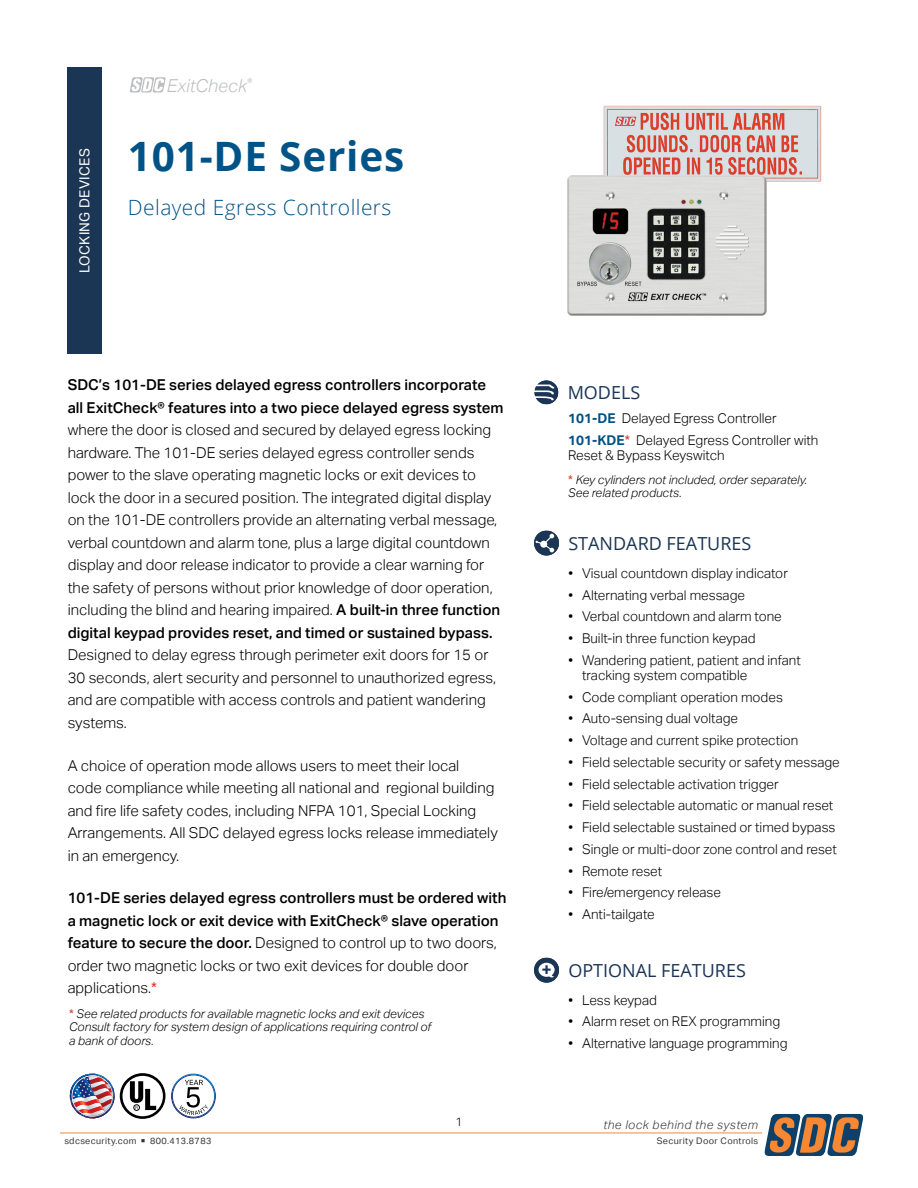
<style>
.page{position:relative;width:918px;height:1188px;background:#fff}
.page>*{position:absolute;margin:0;border:0;box-sizing:border-box;transform-origin:0 0}
.t1{font:700 40.5px "Open Sans";letter-spacing:.02em;color:#005387}
.t2{font:300 21px "Open Sans";letter-spacing:.02em;color:#005387}
.t3{font:18px "Open Sans";color:#1b3555}
.t4{font:italic 300 17.85px "Aktiv Grotesk";color:#bcbec0}
.t5{font:300 15px/22.5px "Aktiv Grotesk";color:#000}
.t6{font:500 15px/22.5px "Aktiv Grotesk";color:#000}
.t7{font:13.8px "Aktiv Grotesk";letter-spacing:.02em;color:#fff}
.t8{font:300 13.5px/21.8px "Aktiv Grotesk";color:#000}
.t9{font:italic 300 12px/13.5px "Aktiv Grotesk";color:#000}
.t10{font:italic 300 12px "Aktiv Grotesk";letter-spacing:.04em;color:#343433}
.t11{font:300 12px "Aktiv Grotesk";color:#000}
.t12{font:9px "Aktiv Grotesk";letter-spacing:.04em;color:#343433}
.s1{font-weight:500}
.s2{font-weight:300}
.s3{font-weight:400;color:#dc3425}
.s4{font-weight:400;font-style:normal;color:#dc3425}
.s5{font-weight:700;color:#005387}
.s6{font-size:6.75px}
</style>
<div class="page">
<hr style="left:60px;top:1133px;width:702px;height:1px;background:#f58833">
<svg style="left:764px;top:1114px;width:99px;height:42px"></svg>
<div style="left:68px;top:68px;width:34px;height:286px;background:#1b3555"></div>
<svg style="left:130px;top:77px;width:36px;height:15px"></svg>
<img style="left:70px;top:1073px;width:146px;height:46px">
<svg style="left:535px;top:380px;width:23px;height:24px"></svg>
<svg style="left:534px;top:385px;width:20px;height:15px"></svg>
<div style="left:534px;top:531px;width:25px;height:25px;background:#1b3555;border-radius:12px"></div>
<svg style="left:536px;top:534px;width:18px;height:18px"></svg>
<div style="left:534px;top:958px;width:25px;height:25px;background:#1b3555;border-radius:12px"></div>
<svg style="left:539px;top:963px;width:16px;height:15px"></svg>
<img style="left:567px;top:105px;width:255px;height:211px">
<p class="t7" style="left:77px;top:273px;width:126px;rotate:-90deg">LOCKING DEVICES</p>
<p class="t4" style="left:167px;top:76px;width:87px">ExitCheck<sup>®</sup></p>
<h1 class="t1" style="left:128px;top:128px;width:278px">101-DE Series</h1>
<h2 class="t2" style="left:128px;top:193px;width:265px">Delayed Egress Controllers</h2>
<p class="t6" style="left:68px;top:374px;width:437px">SDC’s 101-DE series delayed egress controllers incorporate all ExitCheck® features into a two piece delayed egress system</p>
<p class="t5" style="left:68px;top:419px;width:434px">where the door is closed and secured by delayed egress locking hardware. The 101-DE series delayed egress controller sends power to the slave operating magnetic locks or exit devices to lock the door in a secured position. The integrated digital display on the 101-DE controllers provide an alternating verbal message, verbal countdown and alarm tone, plus a large digital countdown display and door release indicator to provide a clear warning for the safety of persons without prior knowledge of door operation, including the blind and hearing impaired. <span class="s1">A built-in three function digital keypad provides reset, and timed or sustained bypass.</span></p>
<p class="t5" style="left:68px;top:644px;width:430px">Designed to delay egress through perimeter exit doors for 15 or 30 seconds, alert security and personnel to unauthorized egress, and are compatible with access controls and patient wandering systems.</p>
<p class="t5" style="left:68px;top:754px;width:432px">A choice of operation mode allows users to meet their local<br>code compliance while meeting all national and regional building and fire life safety codes, including NFPA 101, Special Locking Arrangements. All SDC delayed egress locks release immediately in an emergency.</p>
<p class="t6" style="left:68px;top:887px;width:440px">101-DE series delayed egress controllers must be ordered with a magnetic lock or exit device with ExitCheck® slave operation feature to secure the door. <span class="s2">Designed to control up to two doors, order two magnetic locks or two exit devices for double door applications.</span><span class="s3">*</span></p>
<p class="t9" style="left:69px;top:1007px;width:364px"><span class="s4">*</span> See related products for available magnetic locks and exit devices<br>Consult factory for system design of applications requiring control of a bank of doors.</p>
<p class="t3" style="left:568px;top:381px;width:74px">MODELS</p>
<p class="t8" style="left:568px;top:407px;width:252px"><span class="s5">101-DE</span> Delayed Egress Controller<br><span class="s5">101-KDE</span><span class="s3">*</span> Delayed Egress Controller with</p>
<p class="t8" style="left:568px;top:444px;width:158px">Reset &amp; Bypass Keyswitch</p>
<p class="t9" style="left:568px;top:473px;width:240px"><span class="s4">*</span> Key cylinders not included, order separately.<br>See related products.</p>
<p class="t3" style="left:568px;top:531px;width:185px">STANDARD FEATURES</p>
<p class="t8" style="left:569px;top:562px;width:221px">• Visual countdown display indicator</p>
<p class="t8" style="left:569px;top:584px;width:178px">• Alternating verbal message</p>
<p class="t8" style="left:569px;top:606px;width:215px">• Verbal countdown and alarm tone</p>
<p class="t8" style="left:569px;top:628px;width:189px">• Built-in three function keypad</p>
<p class="t8" style="left:582px;top:653px;width:220px;line-height:15px;text-indent:-14px">• Wandering patient, patient and infant tracking system compatible</p>
<p class="t8" style="left:569px;top:686px;width:216px">• Code compliant operation modes</p>
<p class="t8" style="left:569px;top:708px;width:171px">• Auto-sensing dual voltage</p>
<p class="t8" style="left:569px;top:730px;width:231px">• Voltage and current spike protection</p>
<p class="t8" style="left:569px;top:751px;width:273px">• Field selectable security or safety message</p>
<p class="t8" style="left:569px;top:773px;width:212px">• Field selectable activation trigger</p>
<p class="t8" style="left:569px;top:795px;width:266px">• Field selectable automatic or manual reset</p>
<p class="t8" style="left:569px;top:817px;width:268px">• Field selectable sustained or timed bypass</p>
<p class="t8" style="left:569px;top:838px;width:270px">• Single or multi-door zone control and reset</p>
<p class="t8" style="left:569px;top:860px;width:95px">• Remote reset</p>
<p class="t8" style="left:569px;top:882px;width:154px">• Fire/emergency release</p>
<p class="t8" style="left:569px;top:904px;width:88px">• Anti-tailgate</p>
<p class="t3" style="left:568px;top:958px;width:179px">OPTIONAL FEATURES</p>
<p class="t8" style="left:569px;top:989px;width:90px">• Less keypad</p>
<p class="t8" style="left:569px;top:1011px;width:213px">• Alarm reset on REX programming</p>
<p class="t8" style="left:569px;top:1032px;width:221px">• Alternative language programming</p>
<p class="t11" style="left:455px;top:1115px;width:9px">1</p>
<p class="t10" style="left:603px;top:1118px;width:156px">the lock behind the system</p>
<p class="t12" style="left:64px;top:1136px;width:148px">sdcsecurity.com <span class="s6">■</span> 800.413.8783</p>
<p class="t12" style="left:657px;top:1136px;width:103px">Security Door Controls</p>
</div>
